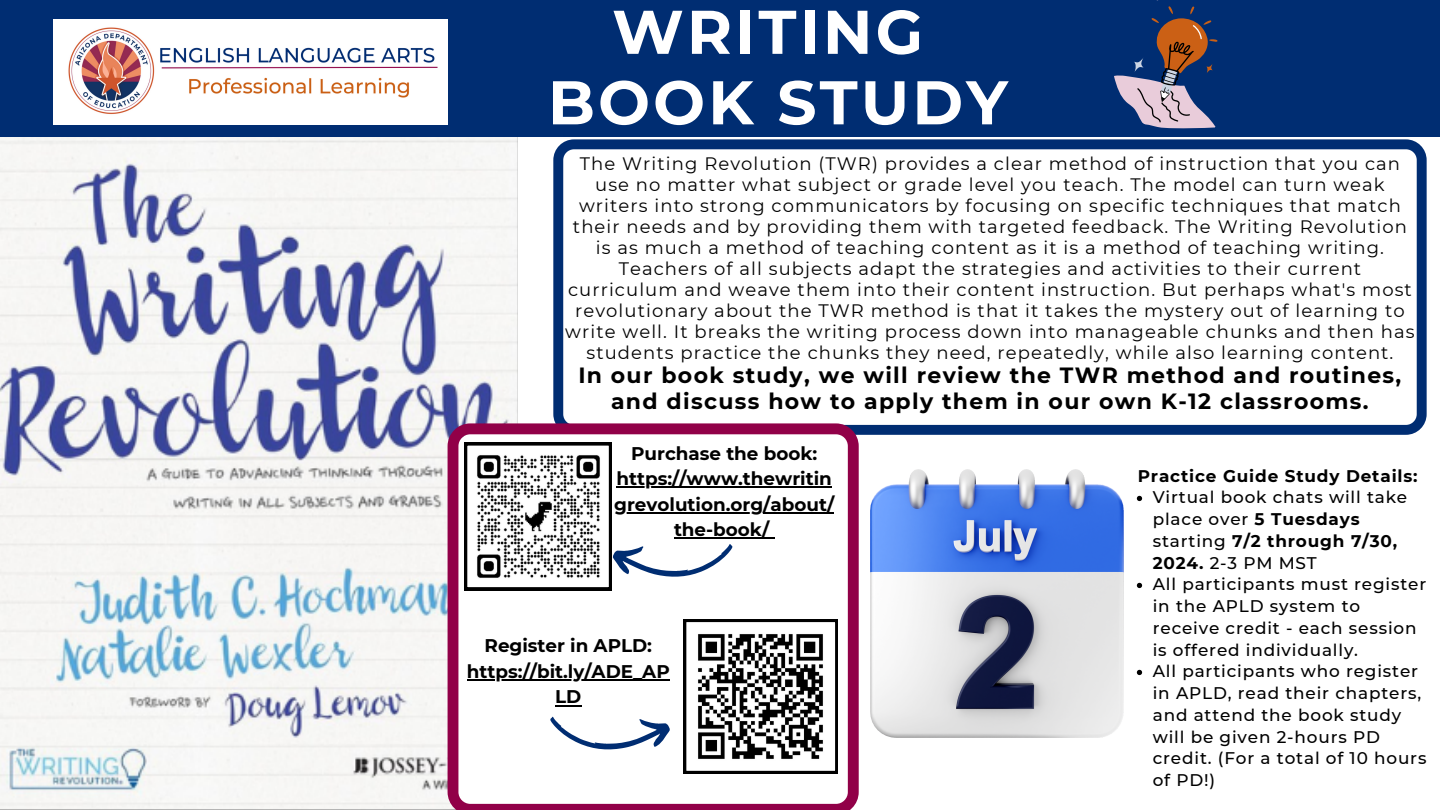
<style>
.page{position:relative;width:1440px;height:810px;background:#fff}
.page>*{position:absolute;margin:0;border:0;box-sizing:border-box;transform-origin:0 0}
.t1{font:700 61.6px/70.5px "Montserrat";letter-spacing:.05em;color:#fff;text-align:center}
.t2{font:700 22px/25.5px "Montserrat";letter-spacing:.06em;color:#000;text-align:center}
.t3{font:700 18.3px/25.5px "Montserrat";color:#000;text-align:center}
.t4{font:18px/21px "Montserrat";letter-spacing:.06em;color:#000;text-align:center}
.t5{font:500 16.9px/21.8px "Montserrat";letter-spacing:.05em;color:#000}
.t6{font:700 16.9px "Montserrat";letter-spacing:.05em;color:#000}
.s1{font-weight:700}
</style>
<div class="page">
<img style="left:0;top:137px;width:518px;height:673px">
<div style="left:0;top:0;width:1440px;height:137px;background:#002d72"></div>
<svg style="left:553px;top:139px;width:874px;height:296px"></svg>
<svg style="left:448px;top:423px;width:411px;height:387px"></svg>
<svg style="left:683px;top:619px;width:155px;height:155px"></svg>
<hr style="left:467px;top:679px;width:203px;height:2px;background:#000">
<svg style="left:555px;top:705px;width:26px;height:1px"></svg>
<svg style="left:550px;top:717px;width:121px;height:34px"></svg>
<img style="left:54px;top:20px;width:394px;height:104px">
<svg style="left:464px;top:443px;width:269px;height:147px"></svg>
<img style="left:871px;top:470px;width:253px;height:267px">
<svg style="left:1101px;top:0;width:124px;height:158px"></svg>
<hr style="left:617px;top:487px;width:215px;height:1px;background:#000">
<hr style="left:614px;top:512px;width:220px;height:2px;background:#000">
<hr style="left:674px;top:538px;width:95px;height:1px;background:#000">
<svg style="left:1137px;top:496px;width:5px;height:5px"></svg>
<svg style="left:1137px;top:583px;width:5px;height:5px"></svg>
<svg style="left:1137px;top:670px;width:5px;height:5px"></svg>
<h2 class="t1" style="left:548px;top:-3px;width:461px">WRITING<br>BOOK STUDY</h2>
<h2 class="t4" style="left:565px;top:153px;width:851px">The Writing Revolution (TWR) provides a clear method of instruction that you can use no matter what subject or grade level you teach. The model can turn weak writers into strong communicators by focusing on specific techniques that match their needs and by providing them with targeted feedback. The Writing Revolution is as much a method of teaching content as it is a method of teaching writing.<br>Teachers of all subjects adapt the strategies and activities to their current curriculum and weave them into their content instruction. But perhaps what's most revolutionary about the TWR method is that it takes the mystery out of learning to write well. It breaks the writing process down into manageable chunks and then has students practice the chunks they need, repeatedly, while also learning content.</h2>
<p class="t2" style="left:578px;top:363px;width:825px">In our book study, we will review the TWR method and routines, and discuss how to apply them in our own K-12 classrooms.</p>
<h2 class="t3" style="left:631px;top:440px;width:188px">Purchase the book:</h2>
<p class="t3" style="left:617px;top:466px;width:217px">https://www.thewritin</p>
<p class="t3" style="left:614px;top:491px;width:221px">grevolution.org/about/ the-book/</p>
<p class="t6" style="left:1138px;top:465px;width:281px">Practice Guide Study Details:</p>
<p class="t5" style="left:1153px;top:486px;width:256px">Virtual book chats will take place over <span class="s1">5 Tuesdays </span>starting <span class="s1">7/2 through 7/30,<br>2024.</span> 2-3 PM MST</p>
<p class="t5" style="left:1153px;top:573px;width:275px">All participants must register in the APLD system to receive credit - each session is offered individually.</p>
<p class="t5" style="left:1153px;top:660px;width:275px">All participants who register in APLD, read their chapters, and attend the book study will be given 2-hours PD credit. (For a total of 10 hours of PD!)</p>
<p class="t3" style="left:485px;top:633px;width:169px">Register in APLD:</p>
<p class="t3" style="left:467px;top:659px;width:204px">https://bit.ly/ADE_AP<br>LD</p>
</div>
